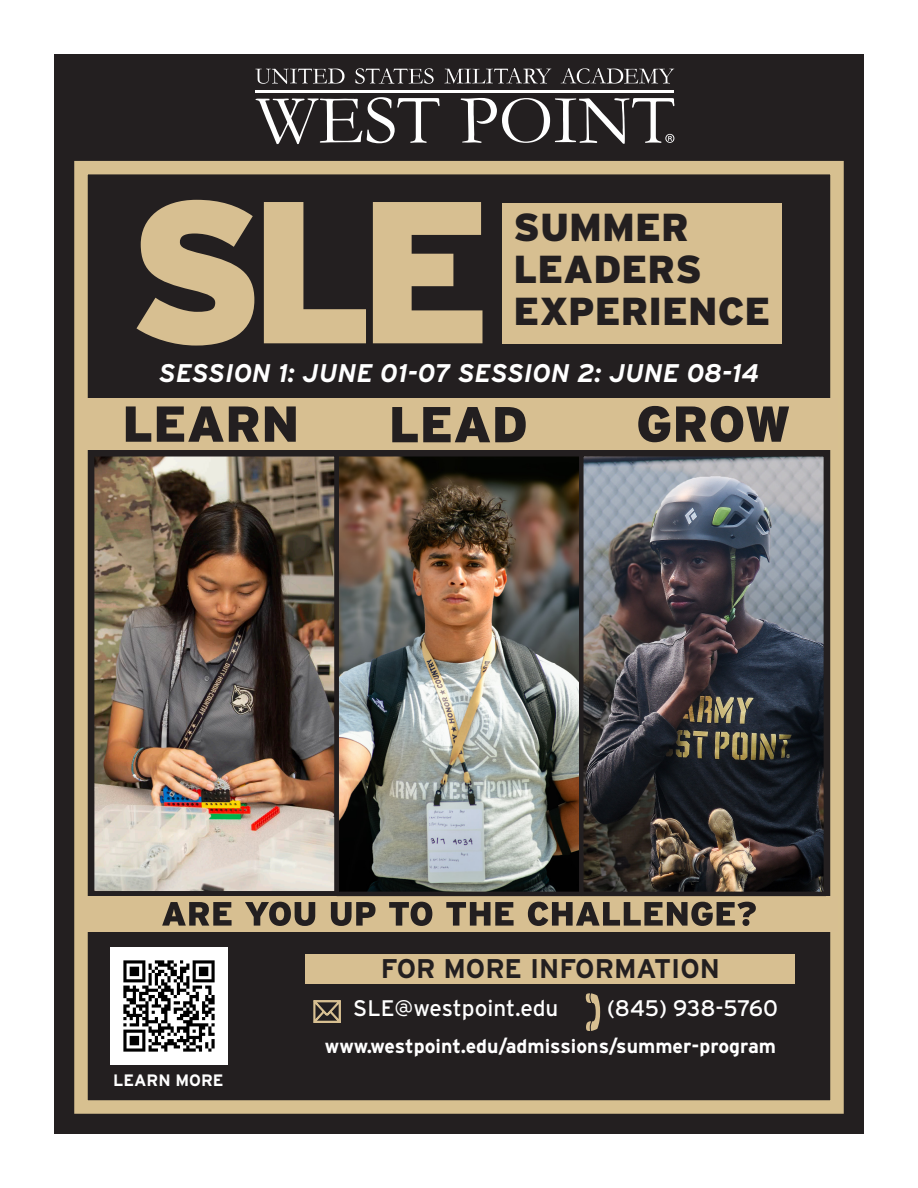
<style>
.page{position:relative;width:918px;height:1188px;background:#fff}
.page>*{position:absolute;margin:0;border:0;box-sizing:border-box;transform-origin:0 0}
.t1{font:900 39px "Interstate";color:#231f20}
.t2{font:700 27px "Interstate";color:#231f20}
.t3{font:italic 700 25.5px "Interstate";color:#fff}
.t4{font:22.5px "Interstate";color:#fff}
.t5{font:700 19.5px "Interstate";color:#fff}
.t6{font:700 16.5px "Interstate";color:#fff}
</style>
<div class="page">
<div style="left:54px;top:54px;width:810px;height:1080px;background:#231f20"></div>
<div style="left:74px;top:161px;width:770px;height:953px;border:14px solid #d7c090"></div>
<div style="left:80px;top:398px;width:758px;height:52px;background:#d7bf91"></div>
<svg style="left:256px;top:97px;width:184px;height:47px"></svg>
<hr style="left:255px;top:90px;width:419px;height:3px;background:#fff">
<svg style="left:255px;top:69px;width:90px;height:15px"></svg>
<svg style="left:561px;top:68px;width:113px;height:16px"></svg>
<svg style="left:355px;top:68px;width:79px;height:16px"></svg>
<svg style="left:444px;top:68px;width:107px;height:16px"></svg>
<svg style="left:461px;top:98px;width:213px;height:46px"></svg>
<svg style="left:137px;top:200px;width:345px;height:146px;fill:#d7bf91"></svg>
<div style="left:502px;top:203px;width:279px;height:140px;background:#d7bf91"></div>
<div style="left:80px;top:896px;width:758px;height:36px;background:#d7bf91"></div>
<svg style="left:162px;top:902px;width:594px;height:24px"></svg>
<div style="left:306px;top:954px;width:489px;height:30px;background:#d7bf91"></div>
<svg style="left:313px;top:1000px;width:28px;height:23px"></svg>
<svg style="left:586px;top:993px;width:14px;height:38px"></svg>
<svg style="left:126px;top:406px;width:170px;height:36px"></svg>
<svg style="left:392px;top:407px;width:134px;height:35px"></svg>
<svg style="left:638px;top:406px;width:151px;height:36px"></svg>
<img style="left:111px;top:947px;width:117px;height:117px">
<img style="left:95px;top:457px;width:728px;height:434px">
<div style="left:90px;top:452px;width:249px;height:444px;border:4px solid #231f20"></div>
<div style="left:334px;top:452px;width:250px;height:444px;border:4px solid #231f20"></div>
<div style="left:579px;top:452px;width:249px;height:444px;border:4px solid #231f20"></div>
<p class="t1" style="left:514px;top:205px;width:177px">SUMMER</p>
<p class="t1" style="left:514px;top:247px;width:190px">LEADERS</p>
<p class="t1" style="left:514px;top:289px;width:258px">EXPERIENCE</p>
<p class="t3" style="left:159px;top:359px;width:602px">SESSION 1: JUNE 01-07 SESSION 2: JUNE 08-14</p>
<p class="t2" style="left:381px;top:954px;width:341px">FOR MORE INFORMATION</p>
<p class="t4" style="left:353px;top:995px;width:207px">SLE@westpoint.edu</p>
<p class="t4" style="left:607px;top:995px;width:173px">(845) 938-5760</p>
<p class="t6" style="left:113px;top:1071px;width:112px">LEARN MORE</p>
<p class="t5" style="left:325px;top:1035px;width:453px">www.westpoint.edu/admissions/summer-program</p>
</div>
